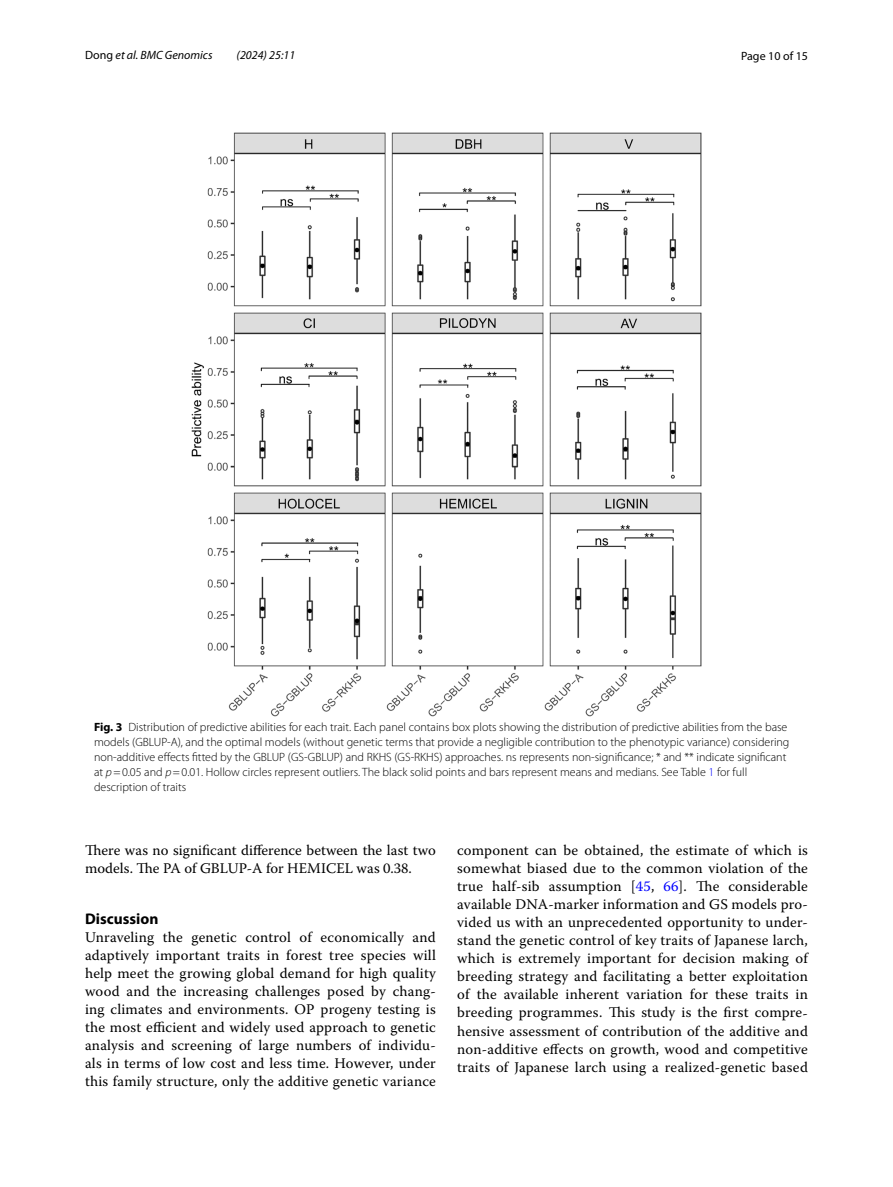
<style>
.page{position:relative;width:893px;height:1187px;background:#fff}
.page>*{position:absolute;margin:0;border:0;box-sizing:border-box;transform-origin:0 0}
.t1{font:700 15.45px "Myriad Pro";color:#000}
.t2{font:14.7px/18px "Warnock Pro";letter-spacing:.015em;color:#000;text-align:justify}
.t3{font:300 12px/15px "Myriad Pro";color:#000}
.t4{font:italic 12px "Myriad Pro";color:#000}
.t5{font:12px "Myriad Pro";color:#000}
.s1{font-style:normal}
.s2{font-weight:700}
.s3{font-style:italic}
.s4{color:#00f}
</style>
<div class="page">
<img style="left:191px;top:133px;width:511px;height:583px">
<p class="t4" style="left:85px;top:48px;width:129px"><span class="s1">Dong</span> et al. BMC Genomics</p>
<p class="t4" style="left:237px;top:48px;width:60px">(2024) 25:11</p>
<p class="t5" style="left:741px;top:48px;width:68px">Page 10 of 15</p>
<p class="t3" style="left:94px;top:720px;width:697px"><span class="s2">Fig. 3</span> Distribution of predictive abilities for each trait. Each panel contains box plots showing the distribution of predictive abilities from the base models (GBLUP-A), and the optimal models (without genetic terms that provide a negligible contribution to the phenotypic variance) considering non-additive effects fitted by the GBLUP (GS-GBLUP) and RKHS (GS-RKHS) approaches. ns represents non-significance; * and ** indicate significant at <span class="s3">p</span>=0.05 and <span class="s3">p</span>=0.01. Hollow circles represent outliers. The black solid points and bars represent means and medians. See Table <span class="s4">1</span> for full description of traits</p>
<p class="t2" style="left:85px;top:841px;width:352px">There was no significant difference between the last two models. The PA of GBLUP-A for HEMICEL was 0.38.</p>
<p class="t1" style="left:85px;top:908px;width:75px">Discussion</p>
<p class="t2" style="left:85px;top:928px;width:352px">Unraveling the genetic control of economically and adaptively important traits in forest tree species will help meet the growing global demand for high quality wood and the increasing challenges posed by chang&shy;ing climates and environments. OP progeny testing is the most efficient and widely used approach to genetic analysis and screening of large numbers of individu&shy;als in terms of low cost and less time. However, under this family structure, only the additive genetic variance</p>
<p class="t2" style="left:457px;top:841px;width:352px">component can be obtained, the estimate of which is somewhat biased due to the common violation of the true half-sib assumption [<span class="s4">45</span>, <span class="s4">66</span>]. The considerable available DNA-marker information and GS models pro&shy;vided us with an unprecedented opportunity to under&shy;stand the genetic control of key traits of Japanese larch, which is extremely important for decision making of breeding strategy and facilitating a better exploitation of the available inherent variation for these traits in breeding programmes. This study is the first compre&shy;hensive assessment of contribution of the additive and non-additive effects on growth, wood and competitive traits of Japanese larch using a realized-genetic based</p>
</div>
